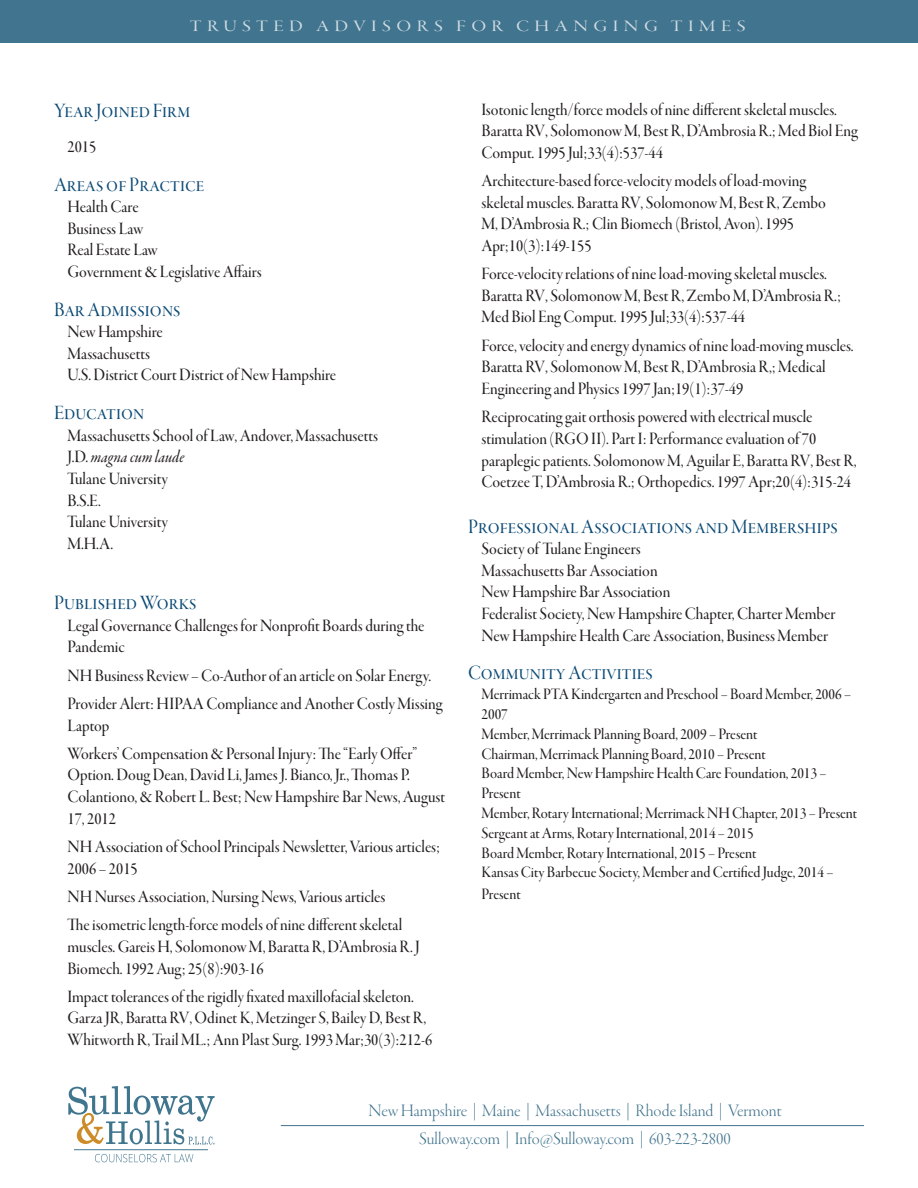
<style>
.page{position:relative;width:918px;height:1188px;background:#fff}
.page>*{position:absolute;margin:0;border:0;box-sizing:border-box;transform-origin:0 0}
.About_Head{font:21px "Garamond Premr Pro Disp";letter-spacing:.005em;color:#0a4975;scale:.95 1}
.Body_Copy{font:21px "Garamond Premr Pro Disp";letter-spacing:.005em;color:#0a4975;scale:.95 1}
.Details_Text{font:18px/21.6px "Garamond Premr Pro Med Disp";color:#231f20;scale:.95 1}
.t1{font:18px/28.3px "Garamond Premr Pro Lt Disp";color:#41748e;text-align:center}
.Details_Text-2{font:18px "Garamond Premr Pro Med It Disp";color:#231f20;scale:.95 1}
.Details_Text-3{font:16.5px/19.8px "Garamond Premr Pro Med Disp";color:#231f20;scale:.95 1}
.t2{font:16.5px "Garamond Premr Pro Disp";letter-spacing:.27em;color:#fff;scale:1.22 1}
.s1{font-family:"Garamond Premr Pro Med Disp"}
</style>
<div class="page">
<div style="left:0;top:0;width:918px;height:42px;background:#41748e"></div>
<svg style="left:95px;top:1154px;width:98px;height:8px"></svg>
<hr style="left:74px;top:1149px;width:134px;height:1px;background:#40758e">
<svg style="left:68px;top:1086px;width:147px;height:59px"></svg>
<hr style="left:281px;top:1125px;width:583px;height:1px;background:#41748e">
<p class="t2" style="left:190px;top:17px;width:457px">TRUSTED ADVISORS FOR CHANGING TIMES</p>
<p class="Body_Copy" style="left:54px;top:99px;width:145px">Year Joined Firm</p>
<p class="Details_Text" style="left:68px;top:136px;width:32px">2015</p>
<p class="About_Head" style="left:54px;top:173px;width:160px">Areas of Practice</p>
<p class="Details_Text" style="left:68px;top:196px;width:76px">Health Care</p>
<p class="Details_Text" style="left:68px;top:218px;width:82px">Business Law</p>
<p class="Details_Text" style="left:68px;top:240px;width:97px">Real Estate Law</p>
<p class="Details_Text" style="left:68px;top:261px;width:206px">Government &amp; Legislative Affairs</p>
<p class="About_Head" style="left:54px;top:298px;width:135px">Bar Admissions</p>
<p class="Details_Text" style="left:68px;top:322px;width:102px">New Hampshire</p>
<p class="Details_Text" style="left:68px;top:343px;width:88px">Massachusetts</p>
<p class="Details_Text" style="left:68px;top:365px;width:284px">U.S. District Court District of New Hampshire</p>
<p class="About_Head" style="left:54px;top:401px;width:97px">Education</p>
<p class="Details_Text" style="left:68px;top:425px;width:329px">Massachusetts School of Law, Andover, Massachusetts</p>
<p class="Details_Text-2" style="left:68px;top:447px;width:124px"><span class="s1">J.D.</span> magna cum laude</p>
<p class="Details_Text" style="left:68px;top:468px;width:108px">Tulane University</p>
<p class="Details_Text" style="left:68px;top:490px;width:37px">B.S.E.</p>
<p class="Details_Text" style="left:68px;top:511px;width:108px">Tulane University</p>
<p class="Details_Text" style="left:68px;top:533px;width:50px">M.H.A.</p>
<p class="About_Head" style="left:54px;top:591px;width:151px">Published Works</p>
<p class="Details_Text" style="left:68px;top:615px;width:377px">Legal Governance Challenges for Nonprofit Boards during the<br>Pandemic</p>
<p class="Details_Text" style="left:68px;top:665px;width:384px">NH Business Review – Co-Author of an article on Solar Energy.</p>
<p class="Details_Text" style="left:68px;top:693px;width:396px">Provider Alert: HIPAA Compliance and Another Costly Missing<br>Laptop</p>
<p class="Details_Text" style="left:68px;top:743px;width:399px">Workers’ Compensation &amp; Personal Injury: The “Early Offer” Option. Doug Dean, David Li, James J. Bianco, Jr., Thomas P.<br>Colantiono, &amp; Robert L. Best; New Hampshire Bar News, August 17, 2012</p>
<p class="Details_Text" style="left:68px;top:836px;width:394px">NH Association of School Principals Newsletter, Various articles;<br>2006 – 2015</p>
<p class="Details_Text" style="left:68px;top:886px;width:336px">NH Nurses Association, Nursing News, Various articles</p>
<p class="Details_Text" style="left:68px;top:915px;width:373px">The isometric length-force models of nine different skeletal muscles. Gareis H, Solomonow M, Baratta R, D’Ambrosia R. J<br>Biomech. 1992 Aug; 25(8):903-16</p>
<p class="Details_Text" style="left:68px;top:986px;width:386px">Impact tolerances of the rigidly fixated maxillofacial skeleton.<br>Garza JR, Baratta RV, Odinet K, Metzinger S, Bailey D, Best R,<br>Whitworth R, Trail ML.; Ann Plast Surg. 1993 Mar;30(3):212-6</p>
<p class="Details_Text" style="left:482px;top:99px;width:398px">Isotonic length/force models of nine different skeletal muscles.<br>Baratta RV, Solomonow M, Best R, D’Ambrosia R.; Med Biol Eng<br>Comput. 1995 Jul;33(4):537-44</p>
<p class="Details_Text" style="left:482px;top:170px;width:364px">Architecture-based force-velocity models of load-moving skeletal muscles. Baratta RV, Solomonow M, Best R, Zembo M, D’Ambrosia R.; Clin Biomech (Bristol, Avon). 1995<br>Apr;10(3):149-155</p>
<p class="Details_Text" style="left:482px;top:264px;width:380px">Force-velocity relations of nine load-moving skeletal muscles.<br>Baratta RV, Solomonow M, Best R, Zembo M, D’Ambrosia R.;<br>Med Biol Eng Comput. 1995 Jul;33(4):537-44</p>
<p class="Details_Text" style="left:482px;top:335px;width:393px">Force, velocity and energy dynamics of nine load-moving muscles.<br>Baratta RV, Solomonow M, Best R, D’Ambrosia R,; Medical<br>Engineering and Physics 1997 Jan;19(1):37-49</p>
<p class="Details_Text" style="left:482px;top:407px;width:396px">Reciprocating gait orthosis powered with electrical muscle stimulation (RGO II). Part I: Performance evaluation of 70 paraplegic patients. Solomonow M, Aguilar E, Baratta RV, Best R, Coetzee T, D’Ambrosia R.; Orthopedics. 1997 Apr;20(4):315-24</p>
<p class="About_Head" style="left:468px;top:515px;width:391px">Professional Associations and Memberships</p>
<p class="Details_Text" style="left:482px;top:539px;width:169px">Society of Tulane Engineers</p>
<p class="Details_Text" style="left:482px;top:560px;width:187px">Massachusetts Bar Association</p>
<p class="Details_Text" style="left:482px;top:582px;width:200px">New Hampshire Bar Association</p>
<p class="Details_Text" style="left:482px;top:603px;width:374px">Federalist Society, New Hampshire Chapter, Charter Member</p>
<p class="Details_Text" style="left:482px;top:625px;width:366px">New Hampshire Health Care Association, Business Member</p>
<p class="About_Head" style="left:468px;top:662px;width:196px">Community Activities</p>
<p class="Details_Text-3" style="left:482px;top:685px;width:391px">Merrimack PTA Kindergarten and Preschool – Board Member, 2006 –<br>2007</p>
<p class="Details_Text-3" style="left:482px;top:724px;width:292px">Member, Merrimack Planning Board, 2009 – Present</p>
<p class="Details_Text-3" style="left:482px;top:744px;width:301px">Chairman, Merrimack Planning Board, 2010 – Present</p>
<p class="Details_Text-3" style="left:482px;top:764px;width:365px">Board Member, New Hampshire Health Care Foundation, 2013 –<br>Present</p>
<p class="Details_Text-3" style="left:482px;top:804px;width:397px">Member, Rotary International; Merrimack NH Chapter, 2013 – Present</p>
<p class="Details_Text-3" style="left:482px;top:823px;width:288px">Sergeant at Arms, Rotary International, 2014 – 2015</p>
<p class="Details_Text-3" style="left:482px;top:843px;width:291px">Board Member, Rotary International, 2015 – Present</p>
<p class="Details_Text-3" style="left:482px;top:862px;width:372px;line-height:21.6px">Kansas City Barbecue Society, Member and Certified Judge, 2014 –<br>Present</p>
<p class="t1" style="left:369px;top:1097px;width:414px">New Hampshire | Maine | Massachusetts | Rhode Island | Vermont<br>Sulloway.com | Info@Sulloway.com | 603-223-2800</p>
</div>
